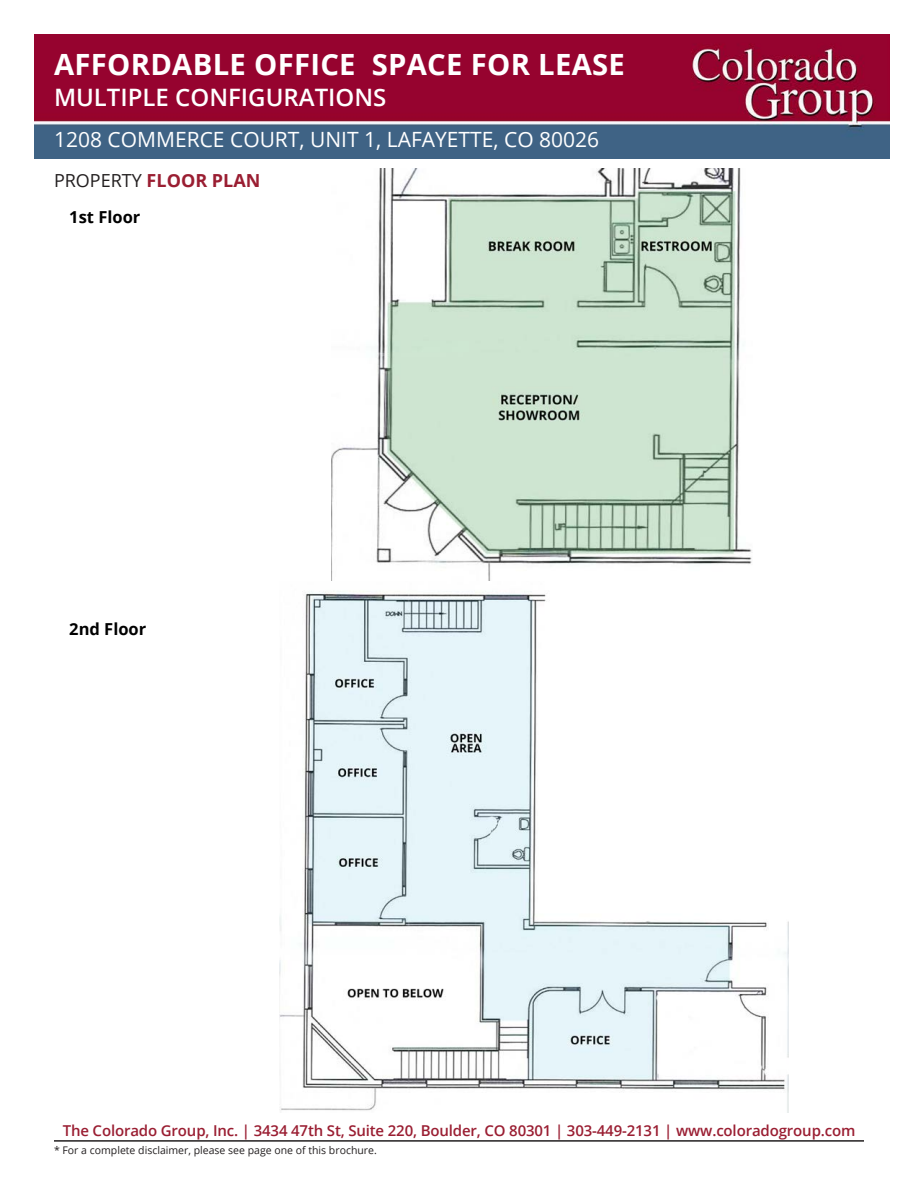
<style>
.page{position:relative;width:918px;height:1188px;background:#fff}
.page>*{position:absolute;margin:0;border:0;box-sizing:border-box;transform-origin:0 0}
.Paragraph_Style_1{font:700 29.25px "Open Sans";letter-spacing:.01em;color:#fff}
.t1{font:600 24px "Open Sans";color:#fff}
.t2{font:21px "Open Sans";color:#fff}
.t3{font:700 18px "Open Sans";color:#9a1e32}
.Paragraph_Style_1-2{font:700 16.5px "Open Sans";color:#000}
.t4{font:600 15px "Open Sans";letter-spacing:-.01em;color:#9a1e32}
.t5{font:10.5px "Open Sans";color:#231f20}
.s1{font-weight:400;color:#231f20}
</style>
<div class="page">
<hr style="left:54px;top:1140px;width:810px;height:2px;background:#231f20">
<img style="left:34px;top:34px;width:855px;height:124px">
<img style="left:331px;top:168px;width:421px;height:413px">
<img style="left:279px;top:591px;width:509px;height:521px">
<p class="Paragraph_Style_1" style="left:54px;top:44px;width:572px">AFFORDABLE OFFICE SPACE FOR LEASE</p>
<p class="t1" style="left:54px;top:81px;width:334px">MULTIPLE CONFIGURATIONS</p>
<p class="t2" style="left:54px;top:125px;width:547px">1208 COMMERCE COURT, UNIT 1, LAFAYETTE, CO 80026</p>
<p class="t3" style="left:54px;top:167px;width:208px"><span class="s1">PROPERTY</span> FLOOR PLAN</p>
<p class="Paragraph_Style_1-2" style="left:69px;top:206px;width:73px">1st Floor</p>
<p class="Paragraph_Style_1-2" style="left:69px;top:617px;width:79px">2nd Floor</p>
<p class="t4" style="left:63px;top:1120px;width:794px">The Colorado Group, Inc. | 3434 47th St, Suite 220, Boulder, CO 80301 | 303-449-2131 | www.coloradogroup.com</p>
<p class="t5" style="left:54px;top:1143px;width:324px">* For a complete disclaimer, please see page one of this brochure.</p>
</div>
